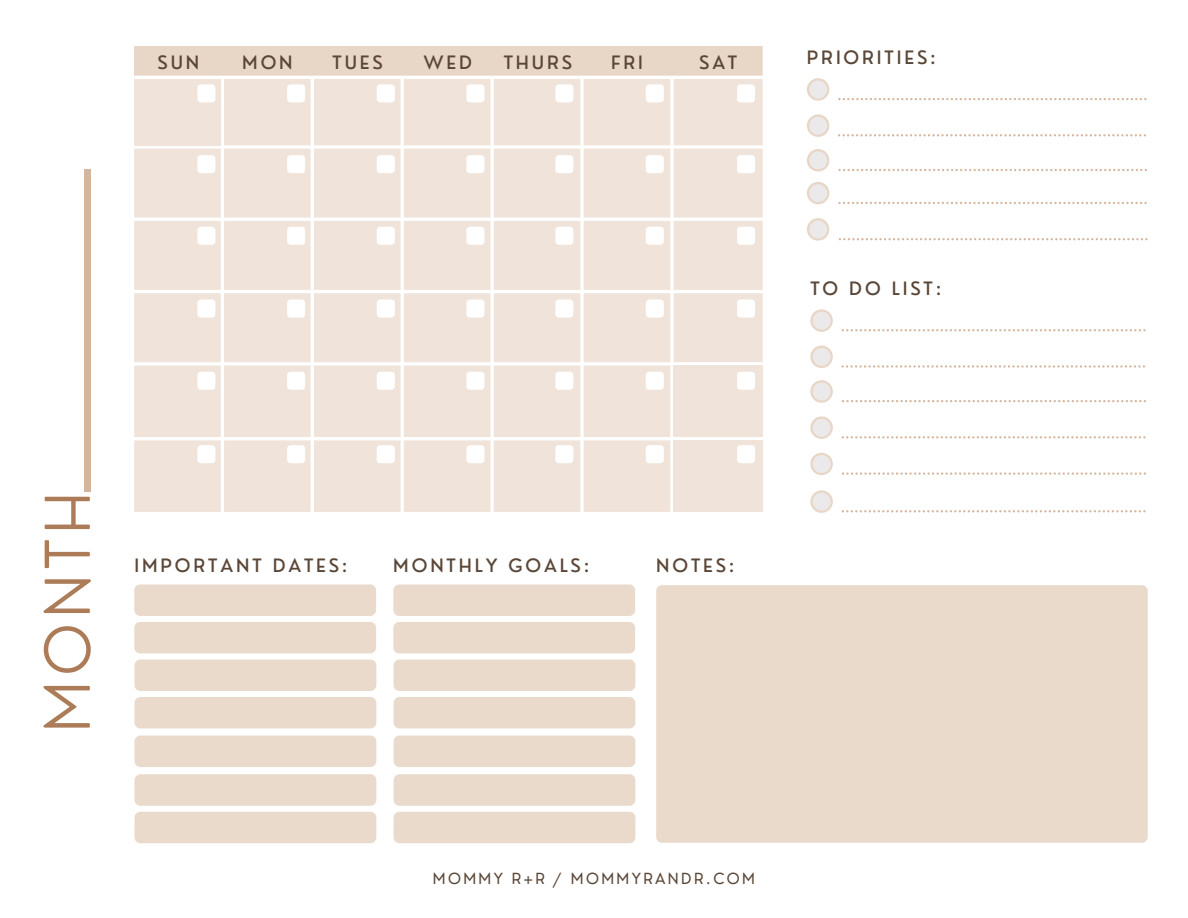
<style>
.page{position:relative;width:1188px;height:918px;background:#fff}
.page>*{position:absolute;margin:0;border:0;box-sizing:border-box;transform-origin:0 0}
.t1{font:300 60.3px "Nourd";letter-spacing:.1em;color:#ac7c58}
.t2{font:500 18px "Nourd";letter-spacing:.16em;color:#5b4738}
.t3{font:15px "Nourd";letter-spacing:.16em;color:#5b4738}
</style>
<div class="page">
<div style="left:134px;top:584px;width:242px;height:32px;background:#e8d6c6;border-radius:6px"></div>
<div style="left:134px;top:622px;width:242px;height:31px;background:#e8d6c6;border-radius:6px"></div>
<div style="left:135px;top:659px;width:241px;height:32px;background:#e8d6c6;border-radius:6px"></div>
<div style="left:135px;top:697px;width:241px;height:31px;background:#e8d6c6;border-radius:6px"></div>
<div style="left:135px;top:736px;width:241px;height:31px;background:#e8d6c6;border-radius:6px"></div>
<div style="left:656px;top:585px;width:492px;height:258px;background:#e8d6c6;border-radius:6px"></div>
<svg style="left:134px;top:79px;width:628px;height:433px;background:#f1e6dc"></svg>
<div style="left:674px;top:440px;width:88px;height:72px;background:#f0e4da"></div>
<div style="left:134px;top:46px;width:628px;height:30px;background:#f0e4da"></div>
<div style="left:134px;top:46px;width:628px;height:29px;background:#e8d6c6"></div>
<div style="left:197px;top:84px;width:18px;height:18px;background:#fff;border-radius:3px"></div>
<div style="left:287px;top:84px;width:18px;height:18px;background:#fff;border-radius:3px"></div>
<div style="left:377px;top:84px;width:18px;height:18px;background:#fff;border-radius:3px"></div>
<div style="left:466px;top:84px;width:18px;height:18px;background:#fff;border-radius:3px"></div>
<div style="left:555px;top:84px;width:18px;height:18px;background:#fff;border-radius:3px"></div>
<div style="left:646px;top:84px;width:18px;height:18px;background:#fff;border-radius:3px"></div>
<div style="left:737px;top:84px;width:18px;height:18px;background:#fff;border-radius:3px"></div>
<div style="left:197px;top:155px;width:18px;height:18px;background:#fff;border-radius:3px"></div>
<div style="left:287px;top:155px;width:18px;height:18px;background:#fff;border-radius:3px"></div>
<div style="left:377px;top:155px;width:18px;height:18px;background:#fff;border-radius:3px"></div>
<div style="left:466px;top:155px;width:18px;height:18px;background:#fff;border-radius:3px"></div>
<div style="left:555px;top:155px;width:18px;height:18px;background:#fff;border-radius:3px"></div>
<div style="left:646px;top:155px;width:18px;height:18px;background:#fff;border-radius:3px"></div>
<div style="left:737px;top:155px;width:18px;height:18px;background:#fff;border-radius:3px"></div>
<div style="left:197px;top:227px;width:18px;height:18px;background:#fff;border-radius:3px"></div>
<div style="left:287px;top:227px;width:18px;height:18px;background:#fff;border-radius:3px"></div>
<div style="left:377px;top:227px;width:18px;height:18px;background:#fff;border-radius:3px"></div>
<div style="left:466px;top:227px;width:18px;height:18px;background:#fff;border-radius:3px"></div>
<div style="left:555px;top:227px;width:18px;height:18px;background:#fff;border-radius:3px"></div>
<div style="left:646px;top:227px;width:18px;height:18px;background:#fff;border-radius:3px"></div>
<div style="left:737px;top:227px;width:18px;height:18px;background:#fff;border-radius:3px"></div>
<div style="left:197px;top:300px;width:18px;height:18px;background:#fff;border-radius:3px"></div>
<div style="left:287px;top:300px;width:18px;height:18px;background:#fff;border-radius:3px"></div>
<div style="left:377px;top:300px;width:18px;height:18px;background:#fff;border-radius:3px"></div>
<div style="left:466px;top:300px;width:18px;height:18px;background:#fff;border-radius:3px"></div>
<div style="left:555px;top:300px;width:18px;height:18px;background:#fff;border-radius:3px"></div>
<div style="left:646px;top:300px;width:18px;height:18px;background:#fff;border-radius:3px"></div>
<div style="left:737px;top:300px;width:18px;height:18px;background:#fff;border-radius:3px"></div>
<div style="left:197px;top:372px;width:18px;height:18px;background:#fff;border-radius:3px"></div>
<div style="left:287px;top:372px;width:18px;height:18px;background:#fff;border-radius:3px"></div>
<div style="left:377px;top:372px;width:18px;height:18px;background:#fff;border-radius:3px"></div>
<div style="left:466px;top:372px;width:18px;height:18px;background:#fff;border-radius:3px"></div>
<div style="left:555px;top:372px;width:18px;height:18px;background:#fff;border-radius:3px"></div>
<div style="left:646px;top:372px;width:18px;height:18px;background:#fff;border-radius:3px"></div>
<div style="left:737px;top:372px;width:18px;height:18px;background:#fff;border-radius:3px"></div>
<div style="left:197px;top:445px;width:18px;height:18px;background:#fff;border-radius:3px"></div>
<div style="left:287px;top:445px;width:18px;height:18px;background:#fff;border-radius:3px"></div>
<div style="left:377px;top:445px;width:18px;height:18px;background:#fff;border-radius:3px"></div>
<div style="left:466px;top:445px;width:18px;height:18px;background:#fff;border-radius:3px"></div>
<div style="left:555px;top:445px;width:18px;height:18px;background:#fff;border-radius:3px"></div>
<div style="left:646px;top:445px;width:18px;height:18px;background:#fff;border-radius:3px"></div>
<div style="left:737px;top:445px;width:18px;height:18px;background:#fff;border-radius:3px"></div>
<div style="left:807px;top:78px;width:22px;height:23px;background:#e8d6c6;border-radius:50%"></div>
<div style="left:809px;top:81px;width:18px;height:18px;background:#ece9ea;border-radius:50%"></div>
<svg style="left:838px;top:98px;width:308px;height:2px"></svg>
<div style="left:807px;top:114px;width:22px;height:23px;background:#e8d6c6;border-radius:50%"></div>
<div style="left:809px;top:117px;width:18px;height:18px;background:#ece9ea;border-radius:50%"></div>
<svg style="left:838px;top:134px;width:308px;height:2px"></svg>
<div style="left:807px;top:149px;width:22px;height:23px;background:#e8d6c6;border-radius:50%"></div>
<div style="left:809px;top:151px;width:18px;height:18px;background:#ece9ea;border-radius:50%"></div>
<svg style="left:838px;top:169px;width:309px;height:2px"></svg>
<svg style="left:810px;top:309px;width:23px;height:23px"></svg>
<div style="left:813px;top:312px;width:18px;height:18px;background:#ece9ea;border-radius:50%"></div>
<svg style="left:842px;top:329px;width:304px;height:2px"></svg>
<div style="left:810px;top:346px;width:23px;height:22px;background:#e8d6c6;border-radius:50%"></div>
<div style="left:813px;top:348px;width:18px;height:18px;background:#ece9ea;border-radius:50%"></div>
<svg style="left:841px;top:365px;width:304px;height:3px"></svg>
<svg style="left:810px;top:380px;width:23px;height:23px"></svg>
<div style="left:813px;top:383px;width:18px;height:18px;background:#ece9ea;border-radius:50%"></div>
<svg style="left:842px;top:400px;width:304px;height:2px"></svg>
<svg style="left:810px;top:416px;width:23px;height:23px"></svg>
<div style="left:813px;top:419px;width:18px;height:18px;background:#ece9ea;border-radius:50%"></div>
<svg style="left:842px;top:436px;width:304px;height:2px"></svg>
<div style="left:810px;top:453px;width:23px;height:22px;background:#e8d6c6;border-radius:50%"></div>
<div style="left:813px;top:455px;width:18px;height:18px;background:#ece9ea;border-radius:50%"></div>
<svg style="left:842px;top:472px;width:304px;height:3px"></svg>
<svg style="left:810px;top:490px;width:23px;height:23px"></svg>
<div style="left:813px;top:493px;width:18px;height:18px;background:#ece9ea;border-radius:50%"></div>
<svg style="left:842px;top:510px;width:304px;height:2px"></svg>
<div style="left:807px;top:182px;width:22px;height:22px;background:#e8d6c6;border-radius:50%"></div>
<div style="left:809px;top:184px;width:18px;height:18px;background:#ece9ea;border-radius:50%"></div>
<svg style="left:838px;top:202px;width:309px;height:2px"></svg>
<div style="left:807px;top:218px;width:22px;height:23px;background:#e8d6c6;border-radius:50%"></div>
<div style="left:809px;top:220px;width:18px;height:18px;background:#ece9ea;border-radius:50%"></div>
<svg style="left:839px;top:238px;width:309px;height:2px"></svg>
<div style="left:135px;top:774px;width:241px;height:32px;background:#e8d6c6;border-radius:6px"></div>
<div style="left:135px;top:812px;width:241px;height:31px;background:#e8d6c6;border-radius:6px"></div>
<div style="left:393px;top:584px;width:242px;height:32px;background:#e8d6c6;border-radius:6px"></div>
<div style="left:393px;top:622px;width:242px;height:31px;background:#e8d6c6;border-radius:6px"></div>
<div style="left:394px;top:659px;width:241px;height:32px;background:#e8d6c6;border-radius:6px"></div>
<div style="left:394px;top:697px;width:241px;height:31px;background:#e8d6c6;border-radius:6px"></div>
<div style="left:394px;top:736px;width:241px;height:31px;background:#e8d6c6;border-radius:6px"></div>
<div style="left:394px;top:774px;width:241px;height:32px;background:#e8d6c6;border-radius:6px"></div>
<div style="left:394px;top:812px;width:241px;height:31px;background:#e8d6c6;border-radius:6px"></div>
<div style="left:84px;top:169px;width:7px;height:322px;background:#d4b69f"></div>
<p class="t2" style="left:158px;top:51px;width:43px">SUN</p>
<p class="t2" style="left:242px;top:51px;width:52px">MON</p>
<p class="t2" style="left:333px;top:51px;width:52px">TUES</p>
<p class="t2" style="left:424px;top:51px;width:50px">WED</p>
<p class="t2" style="left:504px;top:51px;width:70px">THURS</p>
<p class="t2" style="left:611px;top:51px;width:33px">FRI</p>
<p class="t2" style="left:699px;top:51px;width:40px">SAT</p>
<p class="t2" style="left:807px;top:46px;width:131px">PRIORITIES:</p>
<p class="t2" style="left:810px;top:277px;width:133px">TO DO LIST:</p>
<p class="t1" style="left:30px;top:732px;width:241px;rotate:-90deg">MONTH</p>
<p class="t2" style="left:134px;top:554px;width:215px">IMPORTANT DATES:</p>
<p class="t2" style="left:393px;top:554px;width:198px">MONTHLY GOALS:</p>
<p class="t2" style="left:656px;top:554px;width:80px">NOTES:</p>
<p class="t3" style="left:433px;top:869px;width:324px">MOMMY R+R / MOMMYRANDR.COM</p>
</div>
